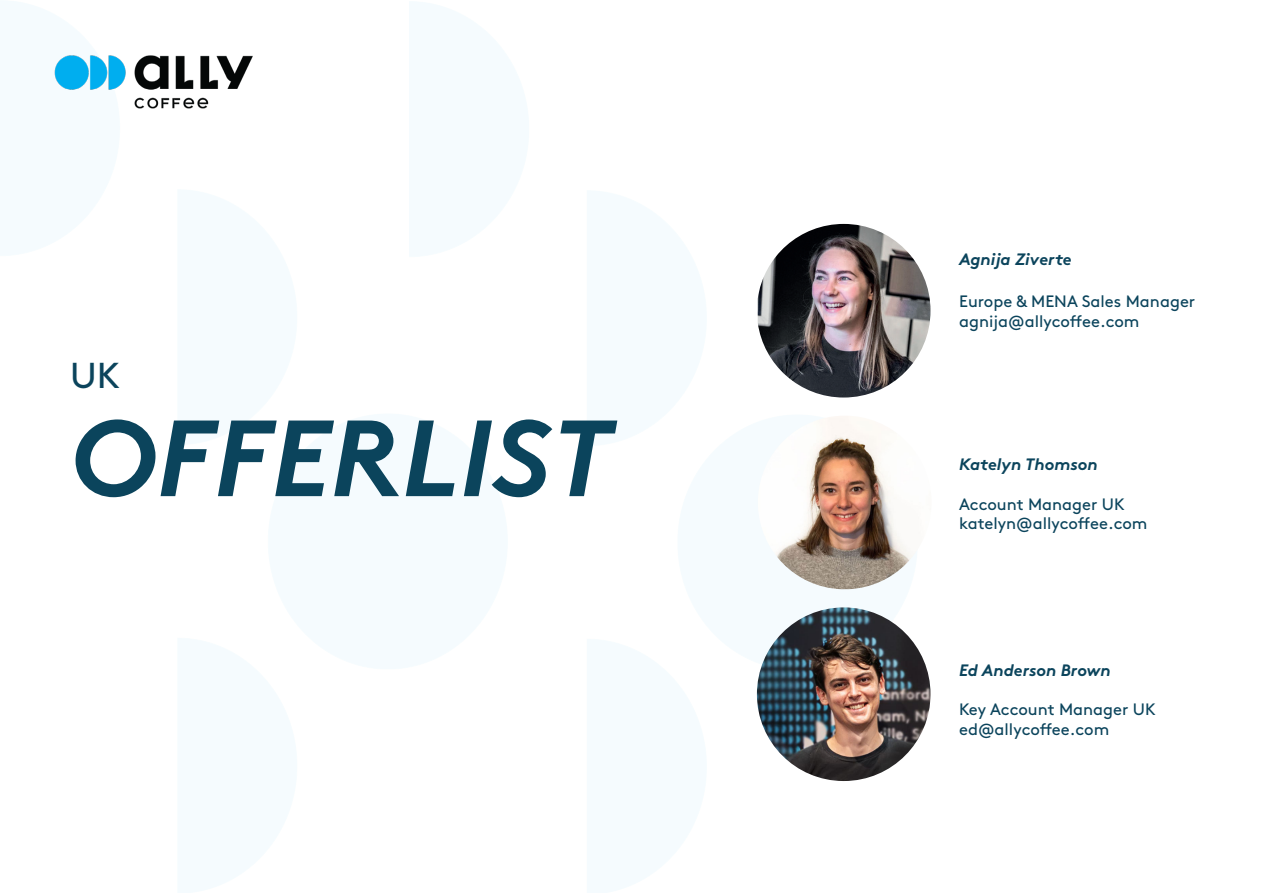
<style>
.page{position:relative;width:1263px;height:893px;background:#fff}
.page>*{position:absolute;margin:0;border:0;box-sizing:border-box;transform-origin:0 0}
.t1{font:italic 700 108px "Brown";color:#0b445c}
.t2{font:36px "Brown";color:#0b445c}
.t3{font:16.5px/19.8px "Brown";color:#0b445c}
.t4{font:italic 700 16.5px "Brown";color:#0b445c}
</style>
<div class="page">
<img style="left:54px;top:55px;width:199px;height:53px">
<img style="left:758px;top:416px;width:173px;height:173px;border-radius:84px">
<img style="left:757px;top:607px;width:173px;height:174px;border-radius:87px">
<img style="left:758px;top:224px;width:172px;height:174px">
<p class="t2" style="left:70px;top:348px;width:52px">UK</p>
<p class="t1" style="left:70px;top:372px;width:543px">OFFERLIST</p>
<p class="t4" style="left:959px;top:246px;width:114px">Agnija Ziverte</p>
<p class="t3" style="left:959px;top:290px;width:238px">Europe &amp; MENA Sales Manager agnija@allycoffee.com</p>
<p class="t4" style="left:959px;top:451px;width:140px">Katelyn Thomson</p>
<p class="t3" style="left:959px;top:493px;width:167px">Account Manager UK</p>
<p class="t3" style="left:959px;top:512px;width:190px">katelyn@allycoffee.com</p>
<p class="t4" style="left:959px;top:657px;width:153px">Ed Anderson Brown</p>
<p class="t3" style="left:959px;top:698px;width:198px">Key Account Manager UK</p>
<p class="t3" style="left:959px;top:718px;width:152px">ed@allycoffee.com</p>
</div>
